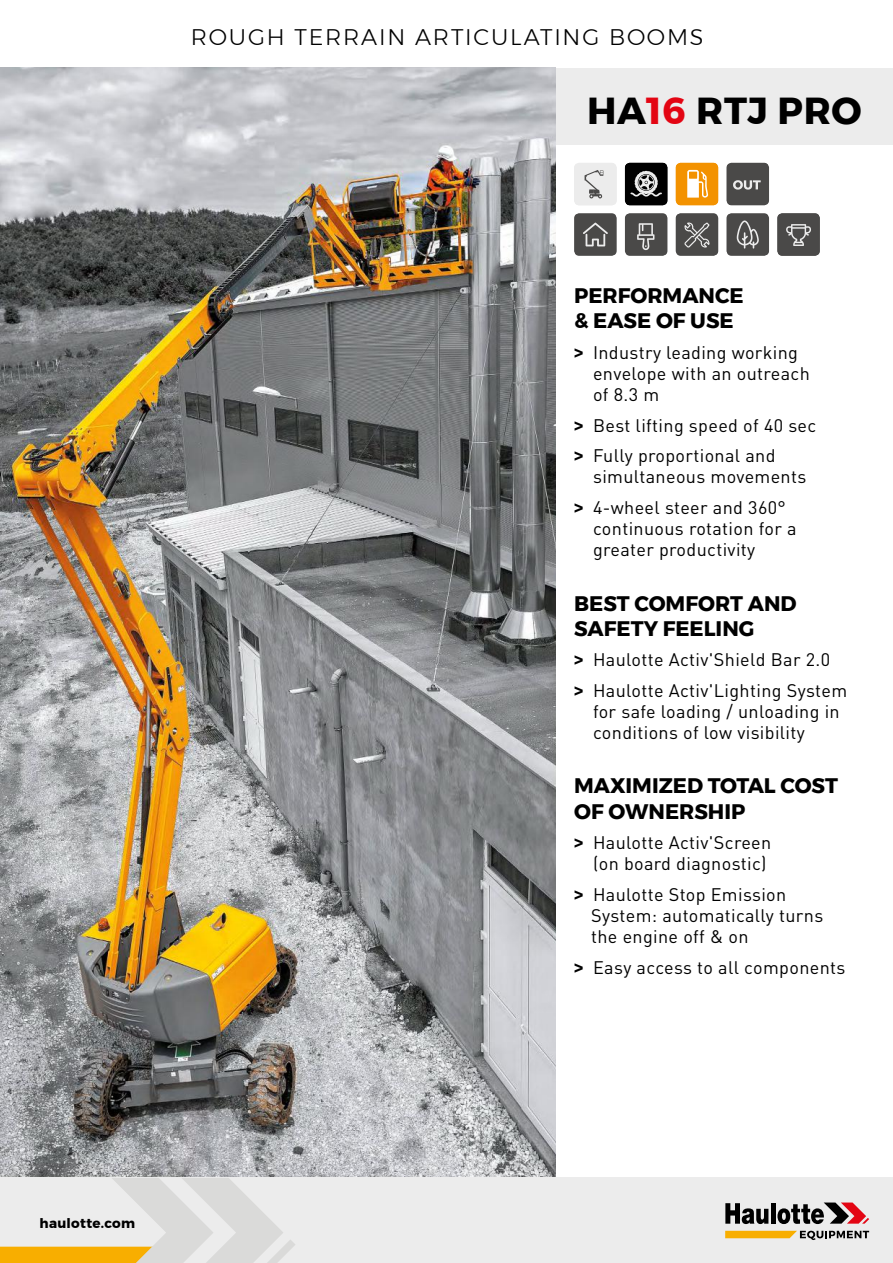
<style>
.page{position:relative;width:893px;height:1263px;background:#fff}
.page>*{position:absolute;margin:0;border:0;box-sizing:border-box;transform-origin:0 0}
.t1{font:700 37.5px "Montserrat";letter-spacing:.02em;color:#000}
.t2{font:300 22.5px "Montserrat";letter-spacing:.08em;color:#000}
.t3{font:700 21px/25.5px "Montserrat";color:#000}
.t4{font:18px/21px "DIN Pro";letter-spacing:.02em;color:#000}
.t5{font:700 13.5px "Montserrat";letter-spacing:.02em;color:#000}
.s1{color:#e30513}
.s2{font-family:"Montserrat";font-weight:700}
</style>
<div class="page">
<div style="left:556px;top:68px;width:337px;height:77px;background:#ececec"></div>
<img style="left:0;top:68px;width:556px;height:1110px">
<svg style="left:777px;top:213px;width:43px;height:43px"></svg>
<div style="left:676px;top:213px;width:42px;height:43px;background:#71706f;border-radius:5px"></div>
<svg style="left:676px;top:214px;width:42px;height:41px"></svg>
<div style="left:625px;top:213px;width:42px;height:43px;background:#737271;border-radius:5px"></div>
<svg style="left:625px;top:214px;width:42px;height:41px"></svg>
<svg style="left:726px;top:213px;width:43px;height:43px"></svg>
<svg style="left:727px;top:214px;width:42px;height:41px"></svg>
<div style="left:726px;top:163px;width:43px;height:42px;background:#a6a5a5;border-radius:5px"></div>
<svg style="left:727px;top:163px;width:42px;height:42px"></svg>
<svg style="left:676px;top:163px;width:42px;height:42px"></svg>
<svg style="left:625px;top:163px;width:42px;height:42px"></svg>
<div style="left:574px;top:163px;width:43px;height:42px;background:#ececec;border-radius:5px"></div>
<svg style="left:576px;top:170px;width:39px;height:35px"></svg>
<svg style="left:574px;top:213px;width:43px;height:43px"></svg>
<svg style="left:575px;top:214px;width:41px;height:41px"></svg>
<div style="left:0;top:1178px;width:893px;height:85px;background:#ececec"></div>
<svg style="left:725px;top:1203px;width:43px;height:21px"></svg>
<hr style="left:771px;top:1203px;width:4px;height:21px;background:#000">
<svg style="left:777px;top:1202px;width:92px;height:22px"></svg>
<svg style="left:725px;top:1231px;width:144px;height:9px"></svg>
<svg style="left:0;top:1178px;width:295px;height:85px"></svg>
<p class="t2" style="left:191px;top:20px;width:514px">ROUGH TERRAIN ARTICULATING BOOMS</p>
<h1 class="t1" style="left:587px;top:81px;width:276px">HA<span class="s1">16</span> RTJ PRO</h1>
<p class="t3" style="left:574px;top:283px;width:171px">PERFORMANCE &amp; EASE OF USE</p>
<p class="t4" style="left:593px;top:341px;width:218px;text-indent:-19px"><span class="s2">&gt;</span> Industry leading working envelope with an outreach of 8.3 m</p>
<p class="t4" style="left:574px;top:409px;width:244px;line-height:30.5px"><span class="s2">&gt;</span> Best lifting speed of 40 sec <span class="s2">&gt;</span> Fully proportional and</p>
<p class="t4" style="left:574px;top:460px;width:234px;line-height:31px;text-indent:19px">simultaneous movements <span class="s2">&gt;</span> 4-wheel steer and 360°</p>
<p class="t4" style="left:593px;top:517px;width:205px">continuous rotation for a greater productivity</p>
<p class="t3" style="left:574px;top:590px;width:224px">BEST COMFORT AND<br>SAFETY FEELING</p>
<p class="t4" style="left:574px;top:648px;width:258px"><span class="s2">&gt;</span> Haulotte Activ'Shield Bar 2.0</p>
<p class="t4" style="left:593px;top:679px;width:256px;text-indent:-19px"><span class="s2">&gt;</span> Haulotte Activ'Lighting System for safe loading / unloading in conditions of low visibility</p>
<p class="t3" style="left:574px;top:773px;width:265px">MAXIMIZED TOTAL COST<br>OF OWNERSHIP</p>
<p class="t4" style="left:574px;top:831px;width:199px;text-align:right"><span class="s2">&gt;</span> Haulotte Activ'Screen (on board diagnostic)</p>
<p class="t4" style="left:591px;top:883px;width:234px;text-indent:-17px"><span class="s2">&gt;</span> Haulotte Stop Emission<br>System: automatically turns the engine off &amp; on</p>
<p class="t4" style="left:574px;top:957px;width:273px"><span class="s2">&gt;</span> Easy access to all components</p>
<p class="t5" style="left:40px;top:1212px;width:97px">haulotte.com</p>
</div>
